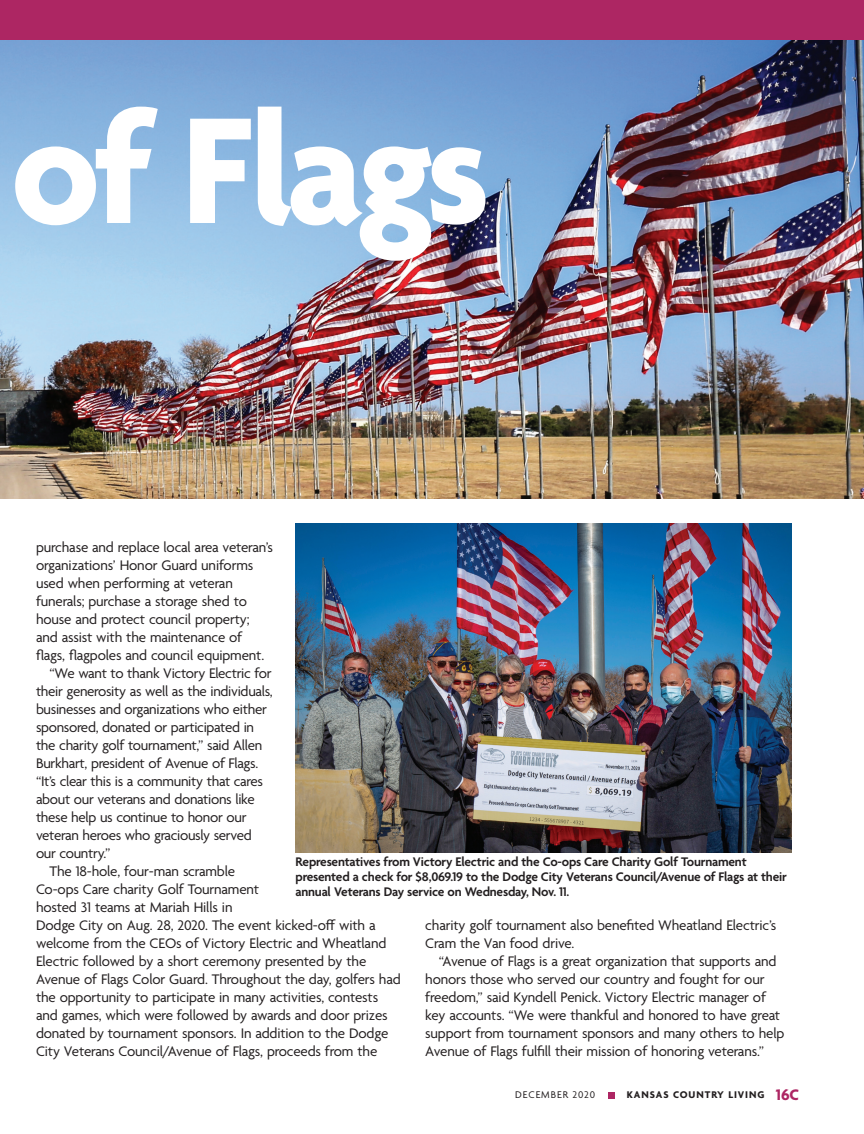
<style>
.page{position:relative;width:864px;height:1134px;background:#fff}
.page>*{position:absolute;margin:0;border:0;box-sizing:border-box;transform-origin:0 0}
.t1{font:700 163.5px "Agenda";letter-spacing:-.045em;color:#fff}
.t2{font:15px/18px "Agenda";letter-spacing:-.01em;color:#231f20}
.t3{font:600 13.5px/15px "Agenda";letter-spacing:-.015em;color:#231f20}
.t4{font:700 10.5px "Agenda";letter-spacing:.09em;color:#231f20}
.t5{font:10.5px "Agenda";letter-spacing:.09em;color:#231f20}
.s1{font-size:16.5px;color:#ad2663}
</style>
<div class="page">
<img style="left:0;top:40px;width:864px;height:459px">
<img style="left:296px;top:524px;width:496px;height:328px">
<div style="left:608px;top:1092px;width:6px;height:7px;background:#ad2663"></div>
<div style="left:0;top:0;width:864px;height:40px;background:#ad2663"></div>
<h1 class="t1" style="left:11px;top:83px;width:480px">of Flags</h1>
<p class="t2" style="left:36px;top:539px;width:239px">purchase and replace local area veteran’s</p>
<p class="t2" style="left:36px;top:557px;width:219px">organizations’ Honor Guard uniforms</p>
<p class="t2" style="left:36px;top:575px;width:198px">used when performing at veteran</p>
<p class="t2" style="left:36px;top:593px;width:212px">funerals; purchase a storage shed to</p>
<p class="t2" style="left:36px;top:611px;width:215px">house and protect council property;</p>
<p class="t2" style="left:36px;top:629px;width:208px">and assist with the maintenance of</p>
<p class="t2" style="left:36px;top:647px;width:230px">flags, flagpoles and council equipment.</p>
<p class="t2" style="left:50px;top:665px;width:224px">“We want to thank Victory Electric for</p>
<p class="t2" style="left:36px;top:683px;width:238px">their generosity as well as the individuals,</p>
<p class="t2" style="left:36px;top:701px;width:232px">businesses and organizations who either</p>
<p class="t2" style="left:36px;top:719px;width:220px">sponsored, donated or participated in</p>
<p class="t2" style="left:36px;top:737px;width:228px">the charity golf tournament,” said Allen</p>
<p class="t2" style="left:36px;top:755px;width:224px">Burkhart, president of Avenue of Flags.</p>
<p class="t2" style="left:36px;top:773px;width:229px">“It’s clear this is a community that cares</p>
<p class="t2" style="left:36px;top:791px;width:220px">about our veterans and donations like</p>
<p class="t2" style="left:36px;top:809px;width:212px">these help us continue to honor our</p>
<p class="t2" style="left:36px;top:827px;width:217px">veteran heroes who graciously served</p>
<p class="t2" style="left:36px;top:845px;width:76px">our country.”</p>
<p class="t2" style="left:50px;top:863px;width:187px">The 18-hole, four-man scramble</p>
<p class="t2" style="left:36px;top:881px;width:225px">Co-ops Care charity Golf Tournament</p>
<p class="t2" style="left:36px;top:899px;width:198px">hosted 31 teams at Mariah Hills in</p>
<p class="t2" style="left:36px;top:917px;width:341px">Dodge City on Aug. 28, 2020. The event kicked-off with a</p>
<p class="t2" style="left:36px;top:935px;width:352px">welcome from the CEOs of Victory Electric and Wheatland</p>
<p class="t2" style="left:36px;top:953px;width:332px">Electric followed by a short ceremony presented by the</p>
<p class="t2" style="left:36px;top:971px;width:366px">Avenue of Flags Color Guard. Throughout the day, golfers had</p>
<p class="t2" style="left:36px;top:989px;width:344px">the opportunity to participate in many activities, contests</p>
<p class="t2" style="left:36px;top:1007px;width:353px">and games, which were followed by awards and door prizes</p>
<p class="t2" style="left:36px;top:1025px;width:354px">donated by tournament sponsors. In addition to the Dodge</p>
<p class="t2" style="left:36px;top:1043px;width:343px">City Veterans Council/Avenue of Flags, proceeds from the</p>
<p class="t3" style="left:296px;top:855px;width:493px">Representatives from Victory Electric and the Co-ops Care Charity Golf Tournament presented a check for $8,069.19 to the Dodge City Veterans Council/Avenue of Flags at their annual Veterans Day service on Wednesday, Nov. 11.</p>
<p class="t2" style="left:425px;top:917px;width:353px">charity golf tournament also benefited Wheatland Electric’s<br>Cram the Van food drive.</p>
<p class="t2" style="left:425px;top:953px;width:361px;text-indent:14px">“Avenue of Flags is a great organization that supports and honors those who served our country and fought for our freedom,” said Kyndell Penick. Victory Electric manager of key accounts. “We were thankful and honored to have great support from tournament sponsors and many others to help Avenue of Flags fulfill their mission of honoring veterans.”</p>
<p class="t5" style="left:515px;top:1089px;width:82px">DECEMBER 2020</p>
<p class="t4" style="left:627px;top:1089px;width:174px">KANSAS COUNTRY LIVING <span class="s1">16C</span></p>
</div>
